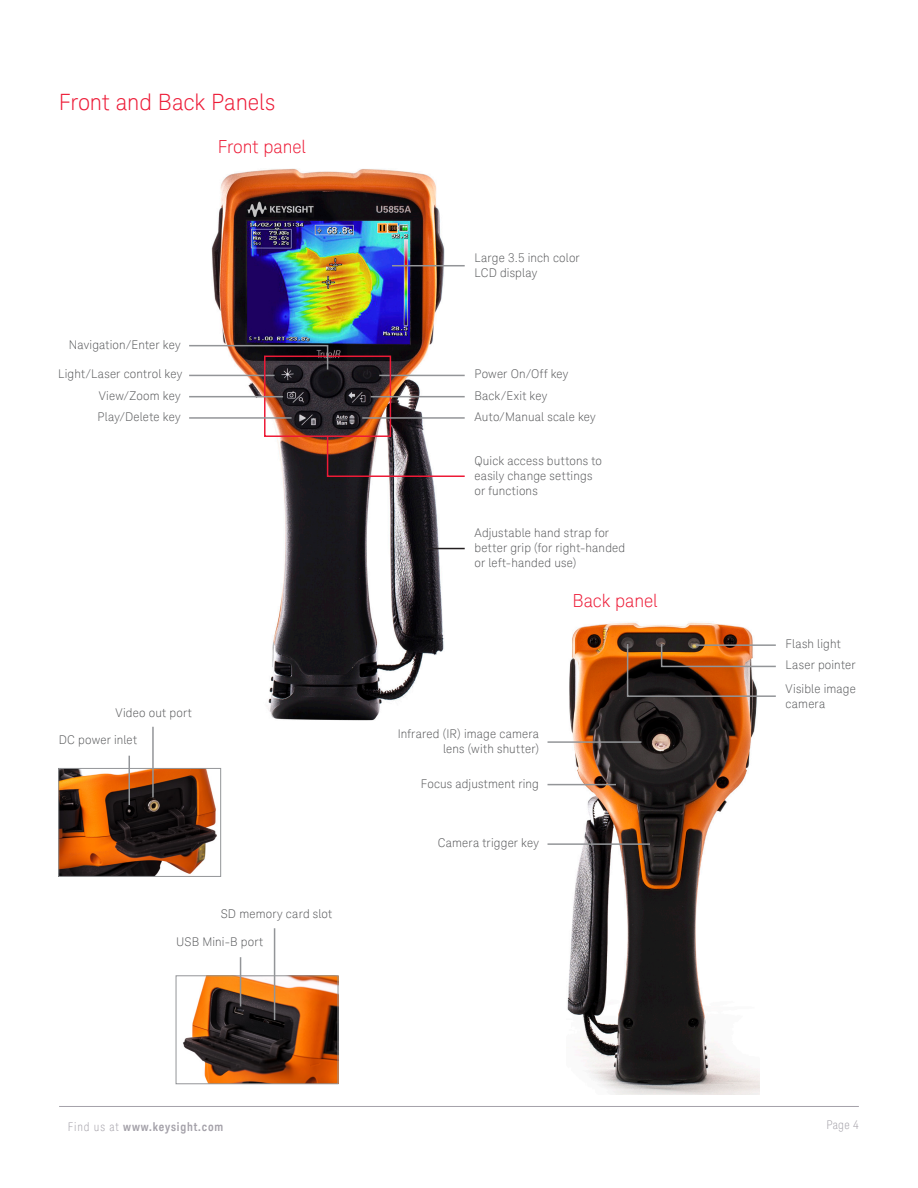
<style>
.page{position:relative;width:918px;height:1188px;background:#fff}
.page>*{position:absolute;margin:0;border:0;box-sizing:border-box;transform-origin:0 0}
.K_Heading_1{font:300 22.5px "Keysight Sans";letter-spacing:-.005em;color:#ed1a36}
.K_Heading_2{font:300 18px "Keysight Sans";letter-spacing:-.005em;color:#ed1a36}
.K_Diagrams_and_Figur{font:300 12px/15px "Keysight Sans";letter-spacing:.015em;color:#57585a}
.t1{font:700 12px "Keysight Sans Condensed";letter-spacing:.07em;color:#a4a1a9}
.t2{font:300 condensed 12px "Keysight Sans";color:#a4a1a9}
.s1{font-family:"Keysight Sans";font-weight:300;font-stretch:condensed}
</style>
<div class="page">
<hr style="left:59px;top:1106px;width:800px;height:1px;background:#a4a1a9">
<img style="left:211px;top:168px;width:233px;height:553px">
<hr style="left:426px;top:548px;width:39px;height:1px;background:#231f20">
<hr style="left:392px;top:265px;width:73px;height:1px;background:#939598">
<hr style="left:189px;top:375px;width:86px;height:1px;background:#939598">
<hr style="left:379px;top:375px;width:86px;height:1px;background:#939598">
<div style="left:264px;top:356px;width:127px;height:81px;border:2px solid #ed1a36"></div>
<hr style="left:189px;top:396px;width:94px;height:1px;background:#939598">
<hr style="left:371px;top:396px;width:94px;height:1px;background:#939598">
<hr style="left:189px;top:417px;width:103px;height:2px;background:#939598">
<hr style="left:362px;top:417px;width:103px;height:2px;background:#939598">
<svg style="left:189px;top:344px;width:140px;height:27px"></svg>
<img style="left:326px;top:435px;width:139px;height:43px">
<svg style="left:58px;top:768px;width:163px;height:109px;background:#7e4d2c"></svg>
<hr style="left:129px;top:756px;width:1px;height:49px;background:#939598">
<hr style="left:152px;top:727px;width:2px;height:70px;background:#939598">
<svg style="left:175px;top:975px;width:164px;height:110px;background:#976542"></svg>
<hr style="left:274px;top:928px;width:1px;height:92px;background:#939598">
<img style="left:567px;top:622px;width:192px;height:473px">
<hr style="left:548px;top:741px;width:93px;height:2px;background:#939598">
<hr style="left:548px;top:784px;width:68px;height:1px;background:#939598">
<hr style="left:548px;top:843px;width:102px;height:2px;background:#939598">
<svg style="left:626px;top:643px;width:150px;height:55px;background:#8b5d3f"></svg>
<hr style="left:240px;top:957px;width:1px;height:50px;background:#939598">
<p class="K_Heading_1" style="left:59px;top:89px;width:218px">Front and Back Panels</p>
<p class="K_Heading_2" style="left:218px;top:137px;width:90px">Front panel</p>
<p class="K_Diagrams_and_Figur" style="left:69px;top:337px;width:113px">Navigation/Enter key</p>
<p class="K_Diagrams_and_Figur" style="left:474px;top:250px;width:107px">Large 3.5 inch color<br>LCD display</p>
<p class="K_Diagrams_and_Figur" style="left:58px;top:367px;width:126px">Light/Laser control key</p>
<p class="K_Diagrams_and_Figur" style="left:474px;top:367px;width:95px">Power On/Off key</p>
<p class="K_Diagrams_and_Figur" style="left:99px;top:388px;width:83px">View/Zoom key</p>
<p class="K_Diagrams_and_Figur" style="left:474px;top:388px;width:74px">Back/Exit key</p>
<p class="K_Diagrams_and_Figur" style="left:98px;top:409px;width:85px">Play/Delete key</p>
<p class="K_Diagrams_and_Figur" style="left:474px;top:409px;width:123px">Auto/Manual scale key</p>
<p class="K_Diagrams_and_Figur" style="left:474px;top:453px;width:129px">Quick access buttons to easily change settings or functions</p>
<p class="K_Diagrams_and_Figur" style="left:474px;top:525px;width:152px">Adjustable hand strap for better grip (for right-handed or left-handed use)</p>
<p class="K_Diagrams_and_Figur" style="left:115px;top:705px;width:78px">Video out port</p>
<p class="K_Diagrams_and_Figur" style="left:59px;top:732px;width:80px">DC power inlet</p>
<p class="K_Diagrams_and_Figur" style="left:221px;top:907px;width:113px">SD memory card slot</p>
<p class="K_Diagrams_and_Figur" style="left:176px;top:934px;width:89px">USB Mini-B port</p>
<p class="K_Heading_2" style="left:573px;top:590px;width:87px">Back panel</p>
<p class="K_Diagrams_and_Figur" style="left:398px;top:726px;width:143px;text-align:right">Infrared (IR) image camera lens (with shutter)</p>
<p class="K_Diagrams_and_Figur" style="left:421px;top:776px;width:120px">Focus adjustment ring</p>
<p class="K_Diagrams_and_Figur" style="left:438px;top:835px;width:103px">Camera trigger key</p>
<p class="K_Diagrams_and_Figur" style="left:786px;top:636px;width:57px">Flash light</p>
<p class="K_Diagrams_and_Figur" style="left:786px;top:658px;width:72px">Laser pointer</p>
<p class="K_Diagrams_and_Figur" style="left:786px;top:681px;width:72px">Visible image camera</p>
<p class="t1" style="left:68px;top:1119px;width:157px"><span class="s1">Find us at</span> www.keysight.com</p>
<p class="t2" style="left:826px;top:1117px;width:34px">Page 4</p>
</div>
